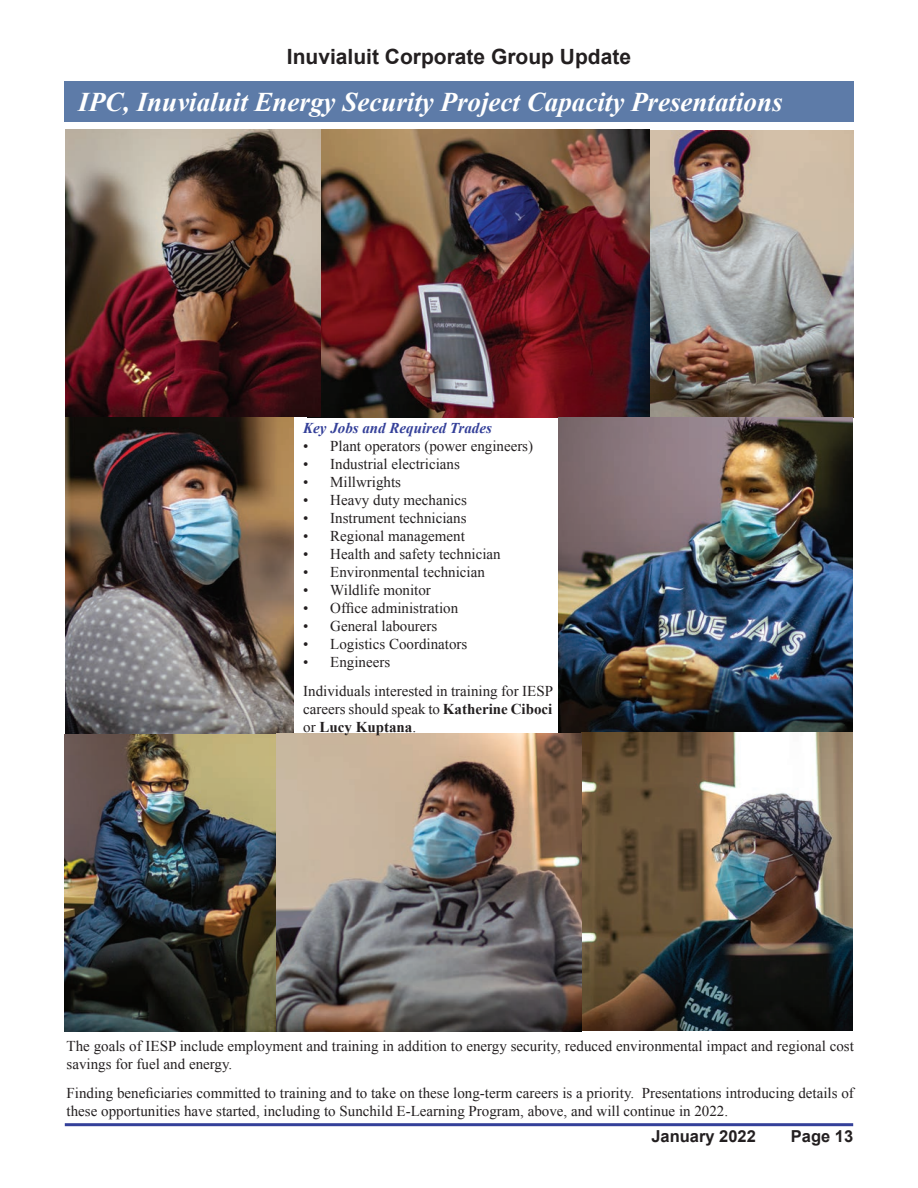
<style>
.page{position:relative;width:918px;height:1188px;background:#fff}
.page>*{position:absolute;margin:0;border:0;box-sizing:border-box;transform-origin:0 0}
.t1{font:italic 700 27px "Times New Roman";color:#fff}
.t2{font:700 21px "Arial";color:#231f20}
.t3{font:700 16.5px "Arial";color:#231f20}
.t4{font:15px/18px "Times New Roman";color:#231f20}
.t5{font:700 15px/18px "Times New Roman";color:#231f20}
.t6{font:italic 700 15px "Times New Roman";color:#344099}
.s1{font-weight:400}
</style>
<div class="page">
<hr style="left:65px;top:1123px;width:788px;height:3px;background:#344099">
<div style="left:65px;top:81px;width:789px;height:41px;background:#5d7ba8"></div>
<img style="left:308px;top:130px;width:545px;height:288px">
<img style="left:65px;top:734px;width:211px;height:298px">
<img style="left:65px;top:417px;width:229px;height:317px">
<img style="left:558px;top:417px;width:295px;height:315px">
<img style="left:65px;top:129px;width:255px;height:288px">
<img style="left:276px;top:732px;width:577px;height:300px">
<h2 class="t2" style="left:287px;top:43px;width:346px">Inuvialuit Corporate Group Update</h2>
<h1 class="t1" style="left:78px;top:83px;width:706px">IPC, Inuvialuit Energy Security Project Capacity Presentations</h1>
<p class="t6" style="left:303px;top:418px;width:190px">Key Jobs and Required Trades</p>
<p class="t4" style="left:303px;top:437px;width:231px">• Plant operators (power engineers)</p>
<p class="t4" style="left:303px;top:455px;width:158px">• Industrial electricians</p>
<p class="t4" style="left:303px;top:473px;width:99px">• Millwrights</p>
<p class="t4" style="left:303px;top:491px;width:165px">• Heavy duty mechanics</p>
<p class="t4" style="left:303px;top:509px;width:165px">• Instrument technicians</p>
<p class="t4" style="left:303px;top:527px;width:163px">• Regional management</p>
<p class="t4" style="left:303px;top:545px;width:199px">• Health and safety technician</p>
<p class="t4" style="left:303px;top:563px;width:183px">• Environmental technician</p>
<p class="t4" style="left:303px;top:581px;width:129px">• Wildlife monitor</p>
<p class="t4" style="left:303px;top:599px;width:156px">• Office administration</p>
<p class="t4" style="left:303px;top:617px;width:136px">• General labourers</p>
<p class="t4" style="left:303px;top:635px;width:166px">• Logistics Coordinators</p>
<p class="t4" style="left:303px;top:648px;width:251px;line-height:28.8px">• Engineers<br>Individuals interested in training for IESP</p>
<p class="t5" style="left:303px;top:700px;width:251px"><span class="s1">careers should speak to</span> Katherine Ciboci <span class="s1">or</span> Lucy Kuptana<span class="s1">.</span></p>
<p class="t4" style="left:67px;top:1037px;width:789px">The goals of IESP include employment and training in addition to energy security, reduced environmental impact and regional cost savings for fuel and energy.</p>
<p class="t4" style="left:67px;top:1084px;width:789px">Finding beneficiaries committed to training and to take on these long-term careers is a priority. Presentations introducing details of these opportunities have started, including to Sunchild E-Learning Program, above, and will continue in 2022.</p>
<p class="t3" style="left:651px;top:1125px;width:106px">January 2022</p>
<p class="t3" style="left:791px;top:1125px;width:64px">Page 13</p>
</div>
